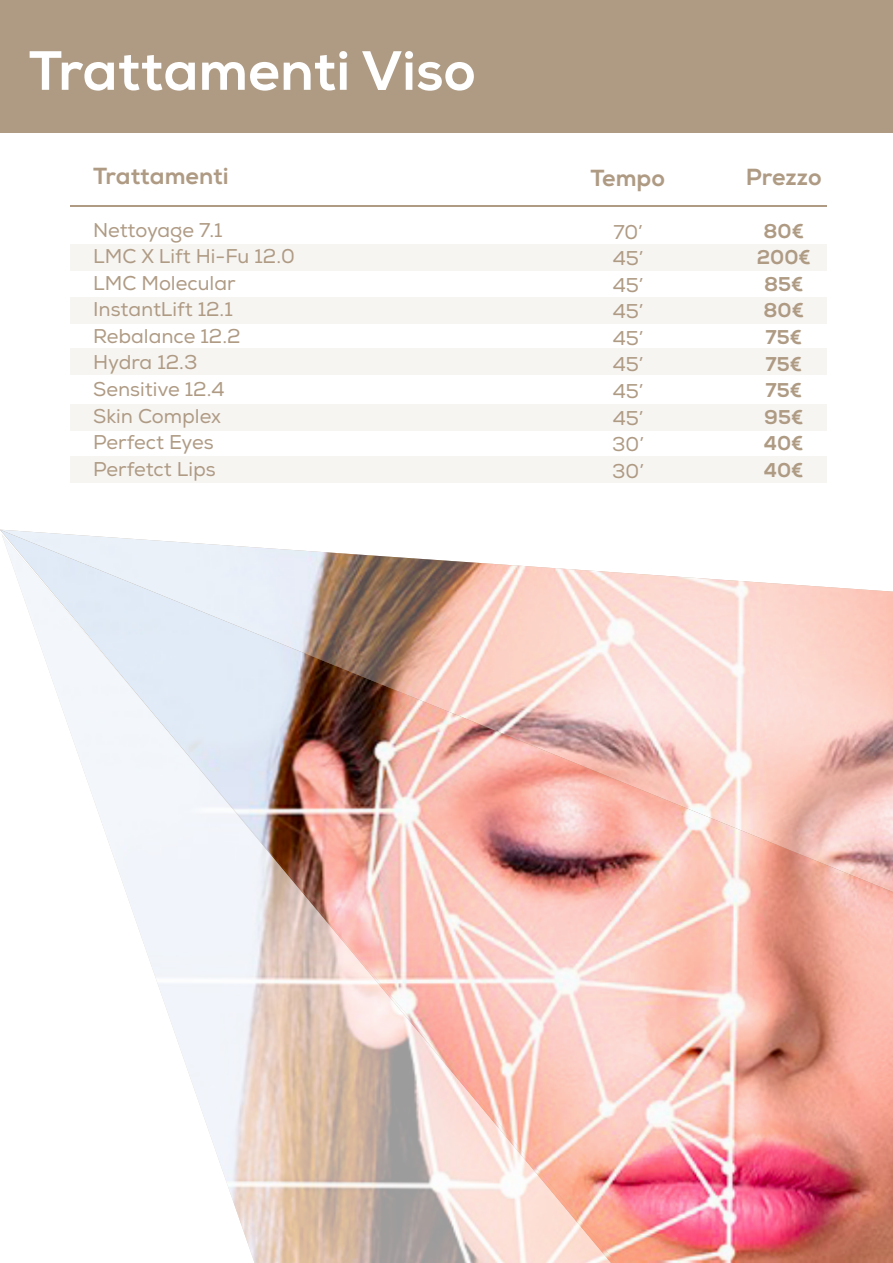
<style>
.page{position:relative;width:893px;height:1263px;background:#fff}
.page>*{position:absolute;margin:0;border:0;box-sizing:border-box;transform-origin:0 0}
.t1{font:55.2px "Nexa X Bold";color:#fff}
.t2{font:23.25px "Nexa X Bold";color:#af9b84}
.t3{font:19.95px/26.5px "Nexa";color:#af9b84}
.t4{font:19.95px/26.5px "Nexa X Bold";color:#af9b84;text-align:center}
</style>
<div class="page">
<div style="left:0;top:0;width:893px;height:132px;background:#af9b84"></div>
<img style="left:0;top:530px;width:893px;height:733px">
<img style="left:621px;top:534px;width:249px;height:729px">
<img style="left:2px;top:534px;width:619px;height:729px">
<div style="left:70px;top:244px;width:756px;height:27px;background:#f7f5f2"></div>
<div style="left:70px;top:297px;width:756px;height:27px;background:#f7f5f2"></div>
<div style="left:70px;top:348px;width:756px;height:27px;background:#f7f5f2"></div>
<div style="left:70px;top:404px;width:756px;height:27px;background:#f7f5f2"></div>
<div style="left:70px;top:456px;width:756px;height:27px;background:#f7f5f2"></div>
<hr style="left:70px;top:205px;width:756px;height:2px;background:#af9b84">
<h1 class="t1" style="left:29px;top:37px;width:449px">Trattamenti Viso</h1>
<p class="t2" style="left:93px;top:161px;width:137px">Trattamenti</p>
<p class="t3" style="left:93px;top:217px;width:203px">Nettoyage 7.1<br>LMC X Lift Hi-Fu 12.0<br>LMC Molecular<br>InstantLift 12.1<br>Rebalance 12.2<br>Hydra 12.3<br>Sensitive 12.4<br>Skin Complex<br>Perfect Eyes<br>Perfetct Lips</p>
<p class="t2" style="left:591px;top:163px;width:76px">Tempo</p>
<p class="t3" style="left:612px;top:219px;width:33px;text-align:justify">70’ 45’ 45’ 45’ 45’ 45’ 45’ 45’ 30’ 30’</p>
<p class="t2" style="left:746px;top:162px;width:77px">Prezzo</p>
<p class="t4" style="left:757px;top:218px;width:55px">80€<br>200€<br>85€<br>80€<br>75€<br>75€<br>75€<br>95€<br>40€<br>40€</p>
</div>
